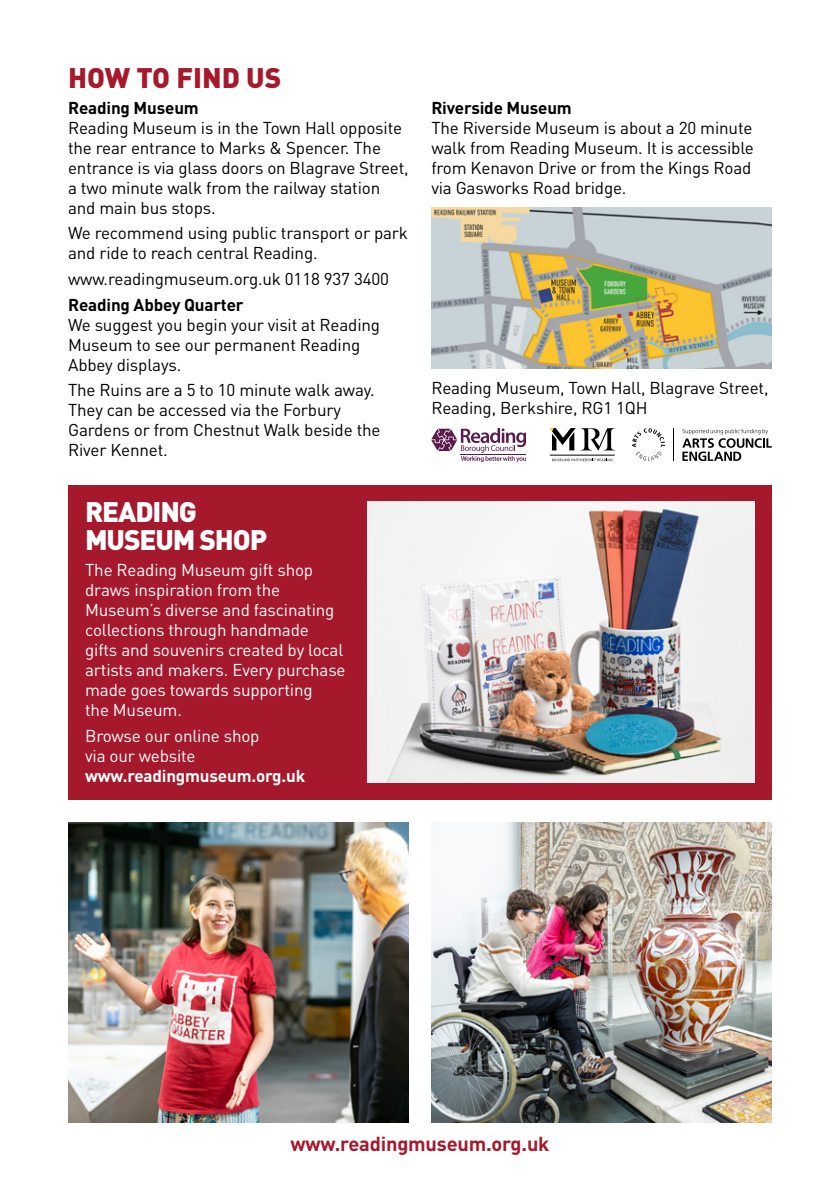
<style>
.page{position:relative;width:840px;height:1191px;background:#fff}
.page>*{position:absolute;margin:0;border:0;box-sizing:border-box;transform-origin:0 0}
.Body_Copy{font:900 28px/28px "DIN";letter-spacing:-.04em;color:#fff}
._2020_Subheading{font:900 28px "DIN";color:#a6192c}
.t1{font:700 20px "DIN";letter-spacing:-.01em;color:#a6192c}
.Body_Copy-2{font:17px/20px "DIN";letter-spacing:-.01em;color:#000}
._2020_Subheading-2{font:17px/20px "DIN";letter-spacing:-.01em;color:#000}
._2020_Subheading-3{font:17px/20px "DIN";letter-spacing:-.01em;color:#fff}
.s1{font-weight:700}
</style>
<div class="page">
<svg style="left:431px;top:428px;width:95px;height:34px"></svg>
<hr style="left:460px;top:454px;width:65px;height:1px;background:#591b4c">
<svg style="left:682px;top:429px;width:89px;height:32px"></svg>
<svg style="left:632px;top:428px;width:32px;height:33px"></svg>
<hr style="left:673px;top:428px;width:1px;height:33px;background:#000">
<hr style="left:549px;top:455px;width:65px;height:1px;background:#000">
<svg style="left:552px;top:459px;width:60px;height:2px"></svg>
<svg style="left:549px;top:428px;width:65px;height:22px"></svg>
<img style="left:431px;top:208px;width:340px;height:161px">
<img style="left:68px;top:822px;width:340px;height:301px">
<img style="left:431px;top:822px;width:340px;height:301px">
<div style="left:68px;top:485px;width:703px;height:314px;background:#a6192c"></div>
<img style="left:367px;top:502px;width:387px;height:280px">
<p class="_2020_Subheading" style="left:68px;top:59px;width:214px">HOW TO FIND US</p>
<p class="_2020_Subheading-2" style="left:68px;top:97px;width:342px"><span class="s1">Reading Museum<br></span>Reading Museum is in the Town Hall opposite the rear entrance to Marks &amp; Spencer. The entrance is via glass doors on Blagrave Street, a two minute walk from the railway station and main bus stops.</p>
<p class="_2020_Subheading-2" style="left:68px;top:223px;width:341px">We recommend using public transport or park and ride to reach central Reading.</p>
<p class="_2020_Subheading-2" style="left:68px;top:269px;width:322px">www.readingmuseum.org.uk 0118 937 3400</p>
<p class="Body_Copy-2" style="left:68px;top:294px;width:313px"><span class="s1">Reading Abbey Quarter<br></span>We suggest you begin your visit at Reading<br>Museum to see our permanent Reading<br>Abbey displays.</p>
<p class="Body_Copy-2" style="left:68px;top:380px;width:314px">The Ruins are a 5 to 10 minute walk away.<br>They can be accessed via the Forbury<br>Gardens or from Chestnut Walk beside the<br>River Kennet.</p>
<p class="Body_Copy" style="left:85px;top:496px;width:183px">READING<br>MUSEUM SHOP</p>
<p class="_2020_Subheading-3" style="left:85px;top:559px;width:262px">The Reading Museum gift shop draws inspiration from the<br>Museum’s diverse and fascinating collections through handmade<br>gifts and souvenirs created by local artists and makers. Every purchase made goes towards supporting<br>the Museum.</p>
<p class="_2020_Subheading-3" style="left:85px;top:725px;width:221px">Browse our online shop<br>via our website <span class="s1">www.readingmuseum.org.uk</span></p>
<p class="Body_Copy-2" style="left:431px;top:97px;width:324px"><span class="s1">Riverside Museum<br></span>The Riverside Museum is about a 20 minute walk from Reading Museum. It is accessible from Kenavon Drive or from the Kings Road via Gasworks Road bridge.</p>
<p class="_2020_Subheading-2" style="left:431px;top:378px;width:338px">Reading Museum, Town Hall, Blagrave Street,<br>Reading, Berkshire, RG1 1QH</p>
<p class="t1" style="left:290px;top:1131px;width:260px">www.readingmuseum.org.uk</p>
</div>
